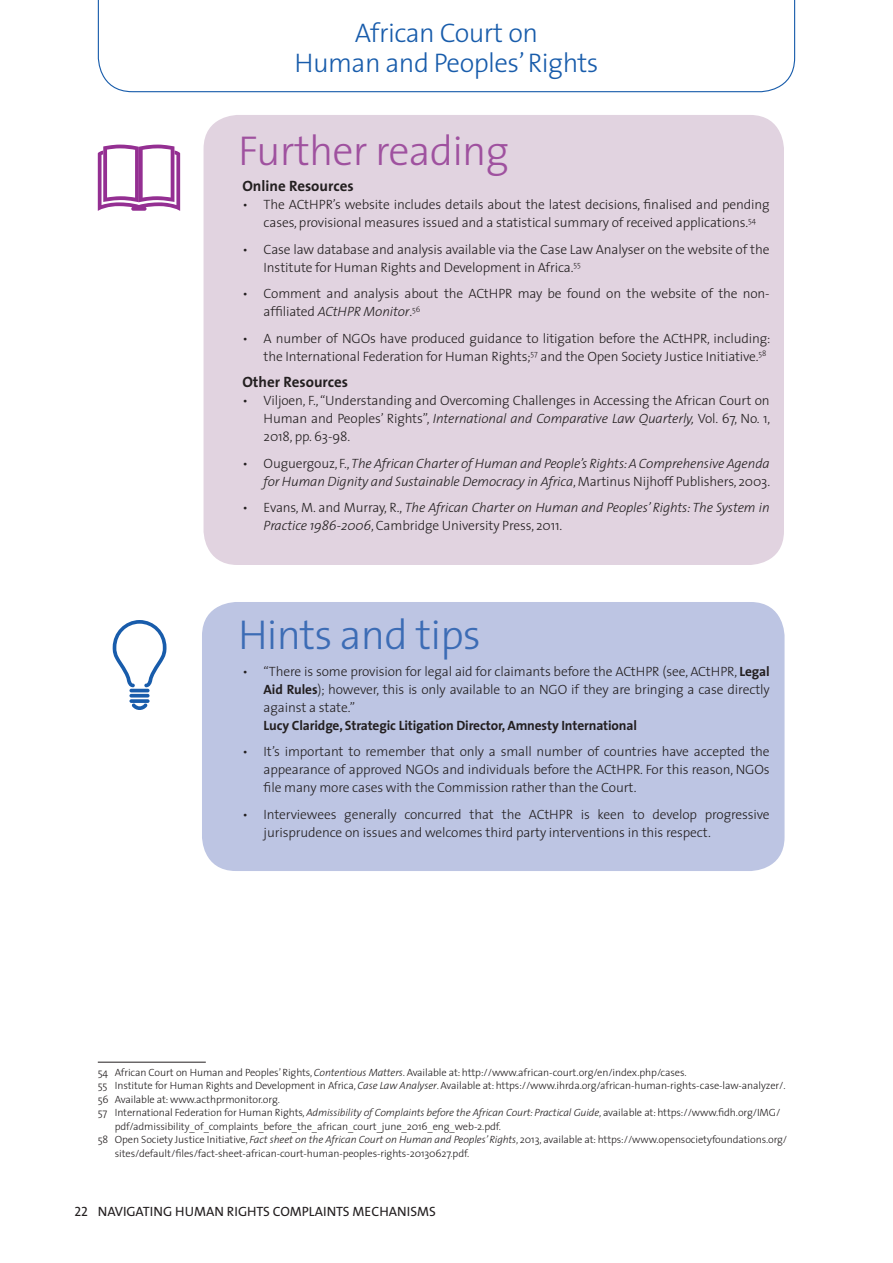
<style>
.page{position:relative;width:893px;height:1263px;background:#fff}
.page>*{position:absolute;margin:0;border:0;box-sizing:border-box;transform-origin:0 0}
.t1{font:300 42px "The Sans";letter-spacing:-.02em;color:#9f519f}
.t2{font:300 42px "The Sans";letter-spacing:-.02em;color:#3c6cb5}
.t3{font:300 27px/30px "The Sans";letter-spacing:-.02em;color:#185cab;text-align:center}
.t4{font:700 15px "The Sans";color:#231f20}
.t5{font:300 13.5px/18px "The Sans";letter-spacing:-.01em;color:#231f20}
.t6{font:italic 300 13.5px/18px "The Sans";letter-spacing:-.01em;color:#231f20;text-align:right}
.t7{font:700 13.5px "The Sans";letter-spacing:-.01em;color:#231f20}
.t8{font:13.5px "The Sans Caps";color:#231f20}
.t9{font:300 10.5px "The Sans";letter-spacing:-.01em;color:#231f20}
.s1{font-style:italic}
.s2{font-style:normal}
.s3{font-weight:700}
</style>
<div class="page">
<div style="left:202px;top:602px;width:582px;height:269px;background:#bdc5e3;border-radius:34px"></div>
<div style="left:204px;top:115px;width:580px;height:450px;background:#e1d3e0;border-radius:34px"></div>
<svg style="left:113px;top:620px;width:54px;height:67px"></svg>
<hr style="left:129px;top:689px;width:21px;height:3px;background:#185cab;border-radius:2px">
<hr style="left:129px;top:694px;width:21px;height:3px;background:#185cab;border-radius:2px">
<svg style="left:129px;top:699px;width:21px;height:4px"></svg>
<svg style="left:132px;top:703px;width:16px;height:7px"></svg>
<svg style="left:98px;top:145px;width:82px;height:66px"></svg>
<hr style="left:98px;top:1062px;width:108px;height:1px;background:#231f20">
<svg style="left:97px;top:0;width:699px;height:93px"></svg>
<h2 class="t3" style="left:294px;top:18px;width:305px">African Court on<br>Human and Peoples’ Rights</h2>
<h1 class="t1" style="left:238px;top:123px;width:272px">Further reading</h1>
<p class="t4" style="left:242px;top:176px;width:113px">Online Resources</p>
<p class="t5" style="left:242px;top:196px;width:529px;text-align:center">• The ACtHPR’s website includes details about the latest decisions, finalised and pending cases, provisional measures issued and a statistical summary of received applications.<sup>54</sup></p>
<p class="t5" style="left:264px;top:240px;width:507px;text-indent:-21px">• Case law database and analysis available via the Case Law Analyser on the website of the<br>Institute for Human Rights and Development in Africa.<sup>55</sup></p>
<p class="t5" style="left:264px;top:285px;width:508px;text-indent:-21px">• Comment and analysis about the ACtHPR may be found on the website of the non&shy;affiliated <span class="s1">ACtHPR Monitor</span>.<sup>56</sup></p>
<p class="t5" style="left:242px;top:329px;width:529px;text-align:right">• A number of NGOs have produced guidance to litigation before the ACtHPR, including: the International Federation for Human Rights;<sup>57</sup> and the Open Society Justice Initiative.<sup>58</sup></p>
<p class="t4" style="left:242px;top:372px;width:107px">Other Resources</p>
<p class="t5" style="left:264px;top:392px;width:508px;text-align:justify;text-indent:-21px">• Viljoen, F., “Understanding and Overcoming Challenges in Accessing the African Court on Human and Peoples’ Rights”, <span class="s1">International and Comparative Law Quarterly,</span> Vol. 67, No. 1, 2018, pp. 63-98.</p>
<p class="t6" style="left:242px;top:454px;width:529px"><span class="s2">• Ouguergouz, F.,</span> The African Charter of Human and People’s Rights: A Comprehensive Agenda for Human Dignity and Sustainable Democracy in Africa<span class="s2">, Martinus Nijhoff Publishers, 2003.</span></p>
<p class="t6" style="left:264px;top:499px;width:508px;text-align:left;text-indent:-21px"><span class="s2">• Evans, M. and Murray, R.,</span> The African Charter on Human and Peoples’ Rights: The System in<br>Practice 1986-2006<span class="s2">, Cambridge University Press, 2011.</span></p>
<h1 class="t2" style="left:238px;top:608px;width:244px">Hints and tips</h1>
<p class="t5" style="left:264px;top:662px;width:508px;text-align:justify;text-indent:-21px">• “There is some provision for legal aid for claimants before the ACtHPR (see, ACtHPR, <span class="s3">Legal Aid Rules</span>); however, this is only available to an NGO if they are bringing a case directly against a state.”</p>
<p class="t7" style="left:264px;top:716px;width:375px">Lucy Claridge, Strategic Litigation Director, Amnesty International</p>
<p class="t5" style="left:264px;top:743px;width:507px;text-align:justify;text-indent:-21px">• It’s important to remember that only a small number of countries have accepted the appearance of approved NGOs and individuals before the ACtHPR. For this reason, NGOs file many more cases with the Commission rather than the Court.</p>
<p class="t5" style="left:264px;top:805px;width:508px;text-indent:-21px">• Interviewees generally concurred that the ACtHPR is keen to develop progressive jurisprudence on issues and welcomes third party interventions in this respect.</p>
<p class="t9" style="left:98px;top:1065px;width:590px">54 African Court on Human and Peoples’ Rights, <span class="s1">Contentious Matters</span>. Available at: http://www.african-court.org/en/index.php/cases.</p>
<p class="t9" style="left:98px;top:1079px;width:689px">55 Institute for Human Rights and Development in Africa, <span class="s1">Case Law Analyser</span>. Available at: https://www.ihrda.org/african-human-rights-case-law-analyzer/.</p>
<p class="t9" style="left:98px;top:1092px;width:184px">56 Available at: www.acthprmonitor.org.</p>
<p class="t9" style="left:98px;top:1106px;width:684px">57 International Federation for Human Rights, <span class="s1">Admissibility of Complaints before the African Court: Practical Guide</span>, available at: https://www.fidh.org/IMG/</p>
<p class="t9" style="left:115px;top:1119px;width:388px">pdf/admissibility_of_complaints_before_the_african_court_june_2016_eng_web-2.pdf.</p>
<p class="t9" style="left:98px;top:1133px;width:691px">58 Open Society Justice Initiative, <span class="s1">Fact sheet on the African Court on Human and Peoples’ Rights</span>, 2013, available at: https://www.opensocietyfoundations.org/</p>
<p class="t9" style="left:115px;top:1146px;width:356px">sites/default/files/fact-sheet-african-court-human-peoples-rights-20130627.pdf.</p>
<p class="t8" style="left:74px;top:1203px;width:363px">22 NAVIGATIN G HUMAN RIGHTS COMPLAINTS MECHAN ISMS</p>
</div>
